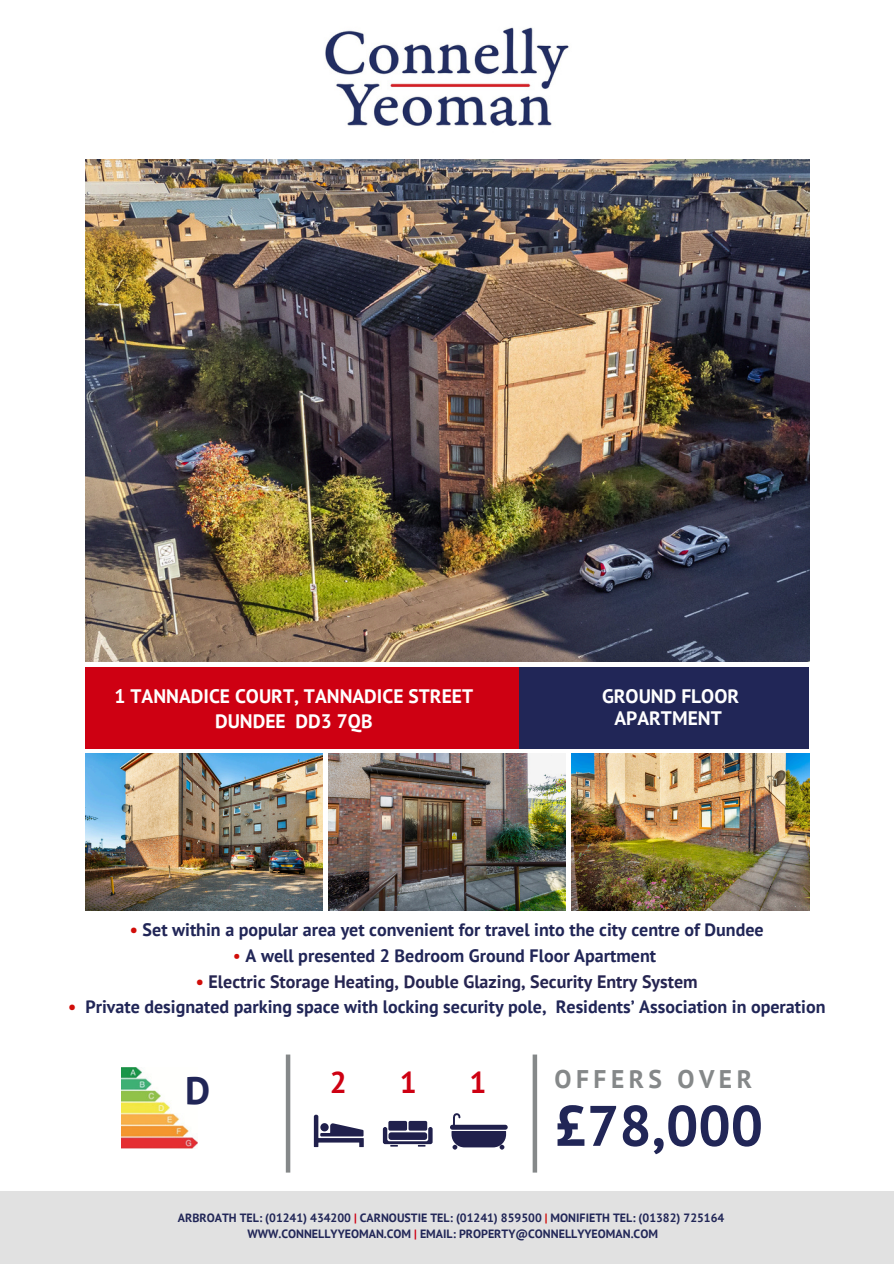
<style>
.page{position:relative;width:894px;height:1264px;background:#fff}
.page>*{position:absolute;margin:0;border:0;box-sizing:border-box;transform-origin:0 0}
.t1{font:700 57px "PT Sans";color:#212657}
.t2{font:700 38.7px "PT Sans";color:#212657}
.t3{font:700 30px "PT Sans";color:#ce0012}
.t4{font:700 25.5px "PT Sans";letter-spacing:.175em;color:#858889}
.t5{font:700 19.5px/24.8px "PT Sans";color:#fff;text-align:center}
.t6{font:700 18px "PT Sans";color:#212657}
.t7{font:700 18px "PT Sans";color:#262551}
.t8{font:700 12px/16px "PT Sans";color:#212657;text-align:center}
.s1{color:#d10d09}
.s2{font-weight:400;color:#d10d09}
.s3{color:#ce0012}
</style>
<div class="page">
<div style="left:0;top:1191px;width:893px;height:72px;background:#e1e1e1"></div>
<div style="left:85px;top:668px;width:434px;height:80px;background:#ce0012"></div>
<div style="left:519px;top:668px;width:289px;height:80px;background:#212657"></div>
<img style="left:121px;top:1067px;width:77px;height:81px">
<svg style="left:286px;top:1054px;width:251px;height:118px"></svg>
<img style="left:85px;top:159px;width:723px;height:502px">
<img style="left:85px;top:753px;width:237px;height:157px">
<img style="left:328px;top:753px;width:237px;height:157px">
<img style="left:571px;top:753px;width:237px;height:157px">
<img style="left:325px;top:27px;width:244px;height:100px">
<p class="t5" style="left:114px;top:683px;width:360px">1 TANNADICE COURT, TANNADICE STREET<br>DUNDEE DD3 7QB</p>
<p class="t5" style="left:602px;top:684px;width:139px;line-height:22.5px">GROUND FLOOR<br>APARTMENT</p>
<p class="t6" style="left:130px;top:917px;width:635px"><span class="s1">•</span> Set within a popular area yet convenient for travel into the city centre of Dundee</p>
<p class="t6" style="left:233px;top:943px;width:424px"><span class="s2">•</span> A well presented 2 Bedroom Ground Floor Apartment</p>
<p class="t7" style="left:196px;top:969px;width:503px"><span class="s1">•</span> Electric Storage Heating, Double Glazing, Security Entry System</p>
<p class="t6" style="left:68px;top:995px;width:480px"><span class="s1">•</span> Private designated parking space with locking security pole,</p>
<p class="t6" style="left:555px;top:995px;width:271px">Residents’ Association in operation</p>
<h1 class="t2" style="left:185px;top:1064px;width:27px">D</h1>
<h3 class="t3" style="left:329px;top:1062px;width:19px">2</h3>
<p class="t3" style="left:399px;top:1062px;width:19px">1</p>
<p class="t3" style="left:469px;top:1062px;width:19px">1</p>
<p class="t4" style="left:554px;top:1062px;width:199px">OFFERS OVER</p>
<p class="t1" style="left:554px;top:1087px;width:210px">£78,000</p>
<p class="t8" style="left:178px;top:1209px;width:548px">ARBROATH TEL: (01241) 434200 <span class="s3">|</span> CARNOUSTIE TEL: (01241) 859500 <span class="s1">|</span> MONIFIETH TEL: (01382) 725164<br>WWW.CONNELLYYEOMAN.COM <span class="s3">|</span> EMAIL: PROPERTY@CONNELLYYEOMAN.COM</p>
</div>
